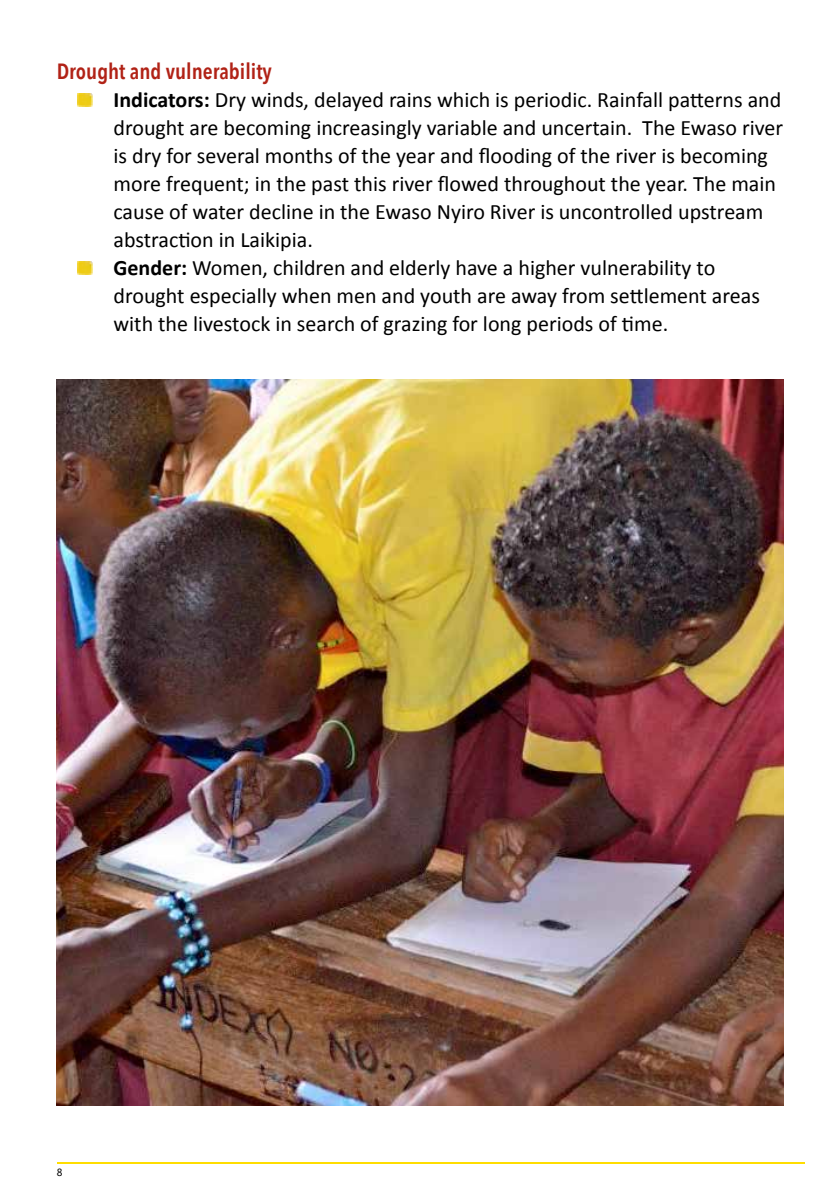
<style>
.page{position:relative;width:840px;height:1191px;background:#fff}
.page>*{position:absolute;margin:0;border:0;box-sizing:border-box;transform-origin:0 0}
.t1{font:22px/28px "Calibri";color:#000}
.t2{font:600 22px "Avenir Next Condensed";color:#b12216}
.t3{font:11.4px "Officina Sans";color:#000}
.s1{font-weight:700}
</style>
<div class="page">
<hr style="left:57px;top:1162px;width:746px;height:2px;background:#fd0">
<img style="left:77px;top:93px;width:16px;height:14px">
<img style="left:77px;top:261px;width:16px;height:14px">
<img style="left:57px;top:380px;width:725px;height:726px">
<p class="t2" style="left:57px;top:52px;width:217px">Drought and vulnerability</p>
<p class="t1" style="left:113px;top:85px;width:670px"><span class="s1">Indicators:</span> Dry winds, delayed rains which is periodic. Rainfall patterns and drought are becoming increasingly variable and uncertain. The Ewaso river is dry for several months of the year and flooding of the river is becoming more frequent; in the past this river flowed throughout the year. The main cause of water decline in the Ewaso Nyiro River is uncontrolled upstream abstraction in Laikipia.<br><span class="s1">Gender:</span> Women, children and elderly have a higher vulnerability to drought especially when men and youth are away from settlement areas with the livestock in search of grazing for long periods of time.</p>
<p class="t3" style="left:57px;top:1166px;width:7px">8</p>
</div>
